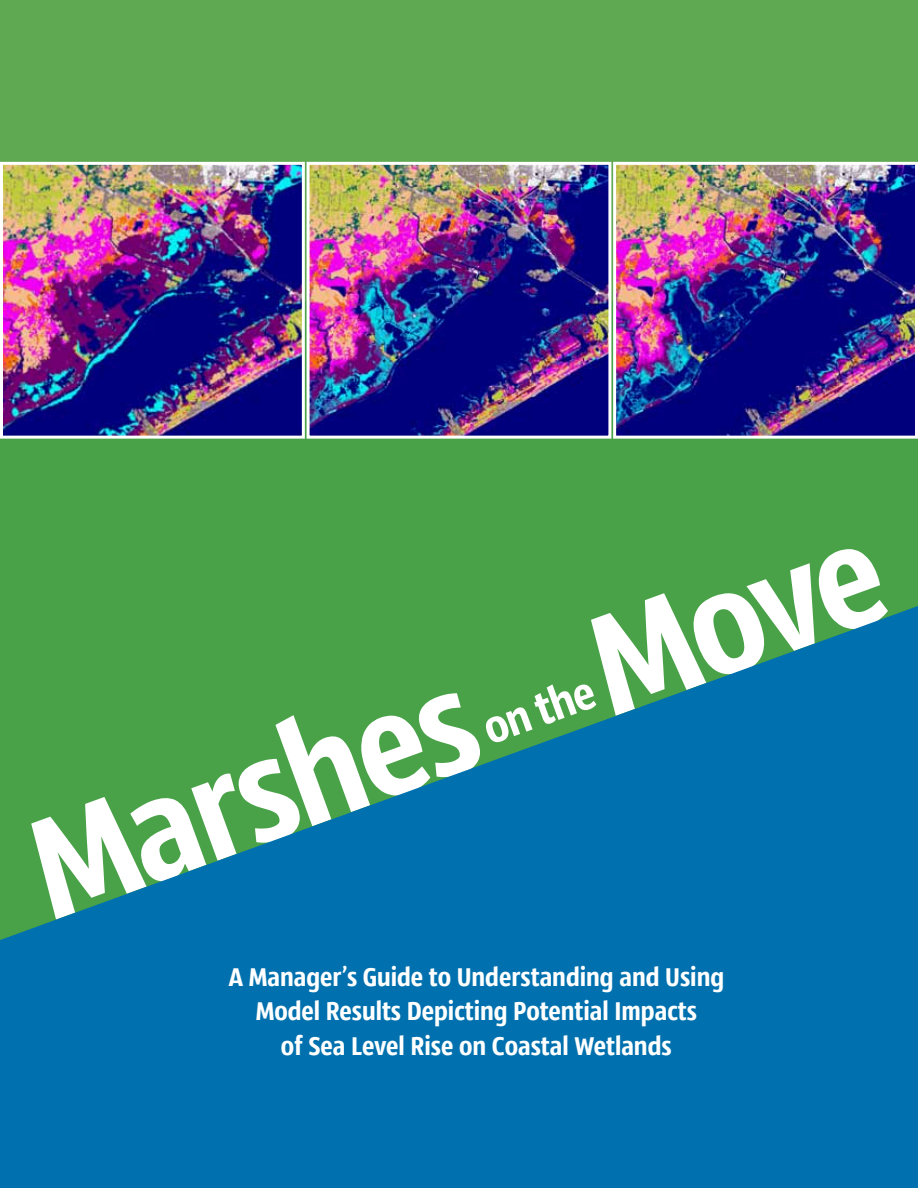
<style>
.page{position:relative;width:918px;height:1188px;background:#fff}
.page>*{position:absolute;margin:0;border:0;box-sizing:border-box;transform-origin:0 0}
.t1{font:150px "Sansus Webissimo";color:#fff}
.t2{font:48px "Sansus Webissimo";color:#fff}
.t3{font:27px/34.5px "Sansus Webissimo";color:#fff;text-align:center}
</style>
<div class="page">
<div style="left:0;top:0;width:918px;height:1041px;background:#49a248"></div>
<div style="left:0;top:0;width:918px;height:300px;background:#60a953"></div>
<svg style="left:0;top:606px;width:918px;height:582px;fill:#0071ae"></svg>
<img style="left:4px;top:166px;width:297px;height:269px">
<div style="left:0;top:162px;width:305px;height:277px;border:3px solid #fff"></div>
<img style="left:311px;top:166px;width:296px;height:269px">
<div style="left:307px;top:162px;width:304px;height:277px;border:3px solid #fff"></div>
<img style="left:617px;top:166px;width:297px;height:269px">
<div style="left:613px;top:162px;width:305px;height:277px;border:3px solid #fff"></div>
<h1 class="t1" style="left:563px;top:581px;width:302px;rotate:-20deg">Move</h1>
<h2 class="t2" style="left:474px;top:701px;width:117px;rotate:-20deg">on the</h2>
<h1 class="t1" style="left:3px;top:785px;width:465px;rotate:-20deg">Marshes</h1>
<p class="t3" style="left:228px;top:959px;width:497px">A Manager’s Guide to Understanding and Using<br>Model Results Depicting Potential Impacts<br>of Sea Level Rise on Coastal Wetlands</p>
</div>
